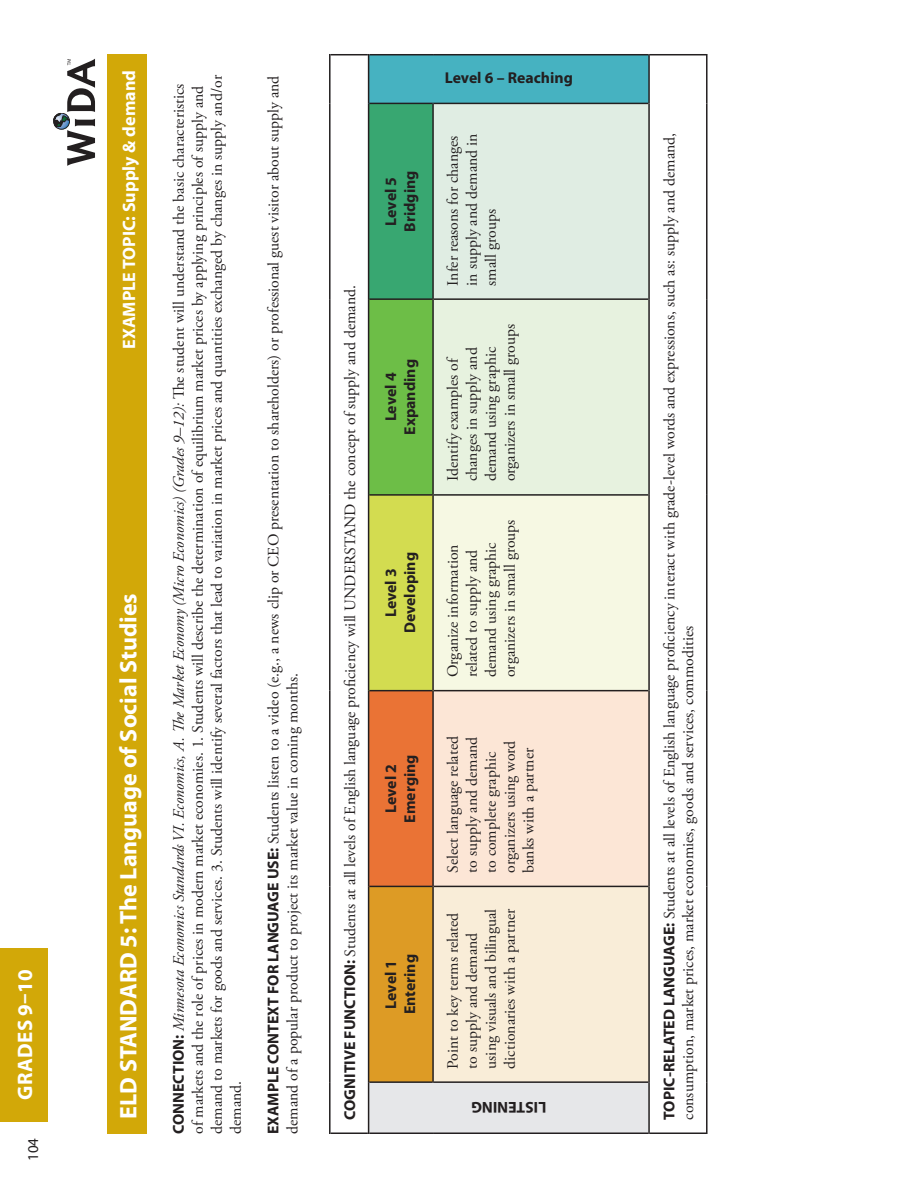
<style>
.page{position:relative;width:918px;height:1188px;background:#fff}
.page>*{position:absolute;margin:0;border:0;box-sizing:border-box;transform-origin:0 0}
.t1{font:700 24px "Myriad Pro";color:#fff}
.t2{font:700 21px "Myriad Pro";letter-spacing:.02em;color:#fff}
.t3{font:700 18px "Myriad Pro";color:#fff}
.t4{font:15.75px/18.9px "Adobe Garamond Pro";color:#231f20}
.t5{font:700 15.75px "Myriad Pro";color:#231f20}
.t6{font:15px "Myriad Pro";color:#231f20}
.s1{font-family:"Myriad Pro";font-weight:700}
.s2{font-style:italic}
</style>
<div class="page">
<div style="left:53px;top:113px;width:17px;height:16px;border:1px solid #231f20;border-radius:50%"></div>
<svg style="left:54px;top:59px;width:41px;height:107px"></svg>
<div style="left:0;top:948px;width:48px;height:174px;background:#d2a808"></div>
<div style="left:107px;top:54px;width:40px;height:1080px;background:#d2a808"></div>
<div style="left:369px;top:1082px;width:280px;height:51px;background:#e6e7e9"></div>
<div style="left:369px;top:886px;width:64px;height:196px;background:#dd9b25"></div>
<div style="left:369px;top:691px;width:64px;height:195px;background:#ea7335"></div>
<div style="left:369px;top:495px;width:64px;height:196px;background:#d3dc50"></div>
<div style="left:369px;top:299px;width:64px;height:196px;background:#6dbe47"></div>
<div style="left:369px;top:103px;width:64px;height:196px;background:#38a771"></div>
<div style="left:369px;top:55px;width:280px;height:48px;background:#46b2c1"></div>
<div style="left:433px;top:886px;width:216px;height:196px;background:#f9edd8"></div>
<div style="left:433px;top:691px;width:216px;height:195px;background:#fce6d6"></div>
<div style="left:433px;top:495px;width:216px;height:196px;background:#f6f8e3"></div>
<div style="left:433px;top:299px;width:216px;height:196px;background:#e7f2df"></div>
<div style="left:433px;top:103px;width:216px;height:196px;background:#e0ede3"></div>
<hr style="left:368px;top:1082px;width:1px;height:52px;background:#231f20">
<hr style="left:369px;top:1132px;width:64px;height:2px;background:#231f20">
<hr style="left:368px;top:886px;width:1px;height:196px;background:#231f20">
<hr style="left:369px;top:1081px;width:63px;height:2px;background:#231f20">
<hr style="left:368px;top:691px;width:1px;height:195px;background:#231f20">
<hr style="left:369px;top:886px;width:63px;height:1px;background:#231f20">
<hr style="left:368px;top:495px;width:1px;height:196px;background:#231f20">
<hr style="left:369px;top:690px;width:63px;height:1px;background:#231f20">
<hr style="left:368px;top:299px;width:1px;height:196px;background:#231f20">
<hr style="left:369px;top:494px;width:63px;height:2px;background:#231f20">
<hr style="left:368px;top:103px;width:1px;height:196px;background:#231f20">
<hr style="left:369px;top:298px;width:63px;height:2px;background:#231f20">
<hr style="left:368px;top:54px;width:1px;height:49px;background:#231f20">
<hr style="left:369px;top:103px;width:63px;height:1px;background:#231f20">
<hr style="left:369px;top:54px;width:64px;height:1px;background:#231f20">
<hr style="left:433px;top:1132px;width:215px;height:2px;background:#231f20">
<hr style="left:432px;top:886px;width:2px;height:197px;background:#231f20">
<hr style="left:434px;top:1081px;width:214px;height:2px;background:#231f20">
<hr style="left:432px;top:691px;width:2px;height:195px;background:#231f20">
<hr style="left:434px;top:886px;width:214px;height:1px;background:#231f20">
<hr style="left:432px;top:495px;width:2px;height:196px;background:#231f20">
<hr style="left:434px;top:690px;width:214px;height:1px;background:#231f20">
<hr style="left:432px;top:299px;width:2px;height:196px;background:#231f20">
<hr style="left:434px;top:494px;width:214px;height:2px;background:#231f20">
<hr style="left:432px;top:103px;width:2px;height:196px;background:#231f20">
<hr style="left:434px;top:298px;width:214px;height:2px;background:#231f20">
<hr style="left:434px;top:103px;width:214px;height:1px;background:#231f20">
<hr style="left:433px;top:54px;width:215px;height:1px;background:#231f20">
<hr style="left:329px;top:1082px;width:2px;height:52px;background:#231f20">
<hr style="left:331px;top:1132px;width:37px;height:2px;background:#231f20">
<hr style="left:329px;top:886px;width:2px;height:196px;background:#231f20">
<hr style="left:329px;top:691px;width:2px;height:195px;background:#231f20">
<hr style="left:329px;top:495px;width:2px;height:196px;background:#231f20">
<hr style="left:329px;top:299px;width:2px;height:196px;background:#231f20">
<hr style="left:329px;top:103px;width:2px;height:196px;background:#231f20">
<hr style="left:329px;top:54px;width:2px;height:49px;background:#231f20">
<hr style="left:331px;top:54px;width:37px;height:1px;background:#231f20">
<hr style="left:650px;top:1132px;width:56px;height:2px;background:#231f20">
<hr style="left:648px;top:1082px;width:2px;height:52px;background:#231f20">
<hr style="left:648px;top:886px;width:2px;height:196px;background:#231f20">
<hr style="left:648px;top:691px;width:2px;height:195px;background:#231f20">
<hr style="left:648px;top:495px;width:2px;height:196px;background:#231f20">
<hr style="left:648px;top:299px;width:2px;height:196px;background:#231f20">
<hr style="left:648px;top:103px;width:2px;height:196px;background:#231f20">
<hr style="left:648px;top:54px;width:2px;height:49px;background:#231f20">
<hr style="left:650px;top:54px;width:56px;height:1px;background:#231f20">
<hr style="left:706px;top:1082px;width:2px;height:52px;background:#231f20">
<hr style="left:706px;top:886px;width:2px;height:196px;background:#231f20">
<hr style="left:706px;top:691px;width:2px;height:195px;background:#231f20">
<hr style="left:706px;top:495px;width:2px;height:196px;background:#231f20">
<hr style="left:706px;top:299px;width:2px;height:196px;background:#231f20">
<hr style="left:706px;top:103px;width:2px;height:196px;background:#231f20">
<hr style="left:706px;top:54px;width:2px;height:49px;background:#231f20">
<p class="t2" style="left:11px;top:1100px;width:132px;rotate:-90deg">GRADES 9–10</p>
<p class="t6" style="left:24px;top:1161px;width:25px;rotate:-90deg">104</p>
<p class="t3" style="left:117px;top:349px;width:280px;rotate:-90deg">EXAMPLE TOPIC: Supply &amp; demand</p>
<p class="t1" style="left:113px;top:1119px;width:527px;rotate:-90deg">ELD STANDARD 5: The Language of Social Studies</p>
<p class="t4" style="left:170px;top:1134px;width:1060px;rotate:-90deg"><span class="s1">CONNECTION:</span> <span class="s2">Minnesota Economics Standards VI. Economics, A. The Market Economy (Micro Economics) (Grades 9–12):</span> The student will understand the basic characteristics of markets and the role of prices in modern market economies. 1. Students will describe the determination of equilibrium market prices by applying principles of supply and demand to markets for goods and services. 3. Students will identify several factors that lead to variation in market prices and quantities exchanged by changes in supply and/or demand.</p>
<p class="t4" style="left:265px;top:1134px;width:1060px;rotate:-90deg"><span class="s1">EXAMPLE CONTEXT FOR LANGUAGE USE:</span> Students listen to a video (e.g., a news clip or CEO presentation to shareholders) or professional guest visitor about supply and demand of a popular product to project its market value in coming months.</p>
<p class="t4" style="left:341px;top:1120px;width:836px;rotate:-90deg"><span class="s1">COGNITIVE FUNCTION:</span> Students at all levels of English language proficiency will UNDERSTAND the concept of supply and demand.</p>
<p class="t5" style="left:381px;top:226px;width:50px;rotate:-90deg">Level 5</p>
<p class="t5" style="left:399px;top:232px;width:63px;rotate:-90deg">Bridging</p>
<p class="t5" style="left:399px;top:435px;width:77px;rotate:-90deg">Expanding</p>
<p class="t5" style="left:381px;top:421px;width:50px;rotate:-90deg">Level 4</p>
<p class="t5" style="left:399px;top:633px;width:83px;rotate:-90deg">Developing</p>
<p class="t5" style="left:381px;top:617px;width:50px;rotate:-90deg">Level 3</p>
<p class="t5" style="left:381px;top:813px;width:50px;rotate:-90deg">Level 2</p>
<p class="t5" style="left:399px;top:823px;width:70px;rotate:-90deg">Emerging</p>
<p class="t5" style="left:381px;top:1009px;width:50px;rotate:-90deg">Level 1</p>
<p class="t5" style="left:399px;top:1014px;width:62px;rotate:-90deg">Entering</p>
<p class="t5" style="left:445px;top:67px;width:130px">Level 6 – Reaching</p>
<p class="t4" style="left:444px;top:286px;width:154px;rotate:-90deg">Infer reasons for changes in supply and demand in small groups</p>
<p class="t4" style="left:660px;top:1120px;width:988px;rotate:-90deg"><span class="s1">TOPIC-RELATED LANGUAGE:</span> Students at all levels of English language proficiency interact with grade-level words and expressions, such as: supply and demand,</p>
<p class="t4" style="left:444px;top:481px;width:159px;rotate:-90deg">Identify examples of changes in supply and demand using graphic organizers in small groups</p>
<p class="t4" style="left:444px;top:677px;width:159px;rotate:-90deg">Organize information related to supply and demand using graphic organizers in small groups</p>
<p class="t4" style="left:679px;top:1120px;width:495px;rotate:-90deg">consumption, market prices, market economies, goods and services, commodities</p>
<p class="t4" style="left:444px;top:873px;width:138px;rotate:-90deg">Select language related to supply and demand to complete graphic organizers using word banks with a partner</p>
<p class="t4" style="left:444px;top:1069px;width:161px;rotate:-90deg">Point to key terms related to supply and demand using visuals and bilingual dictionaries with a partner</p>
<p class="t5" style="left:546px;top:1117px;width:77px;rotate:-180deg">LISTENING</p>
</div>
